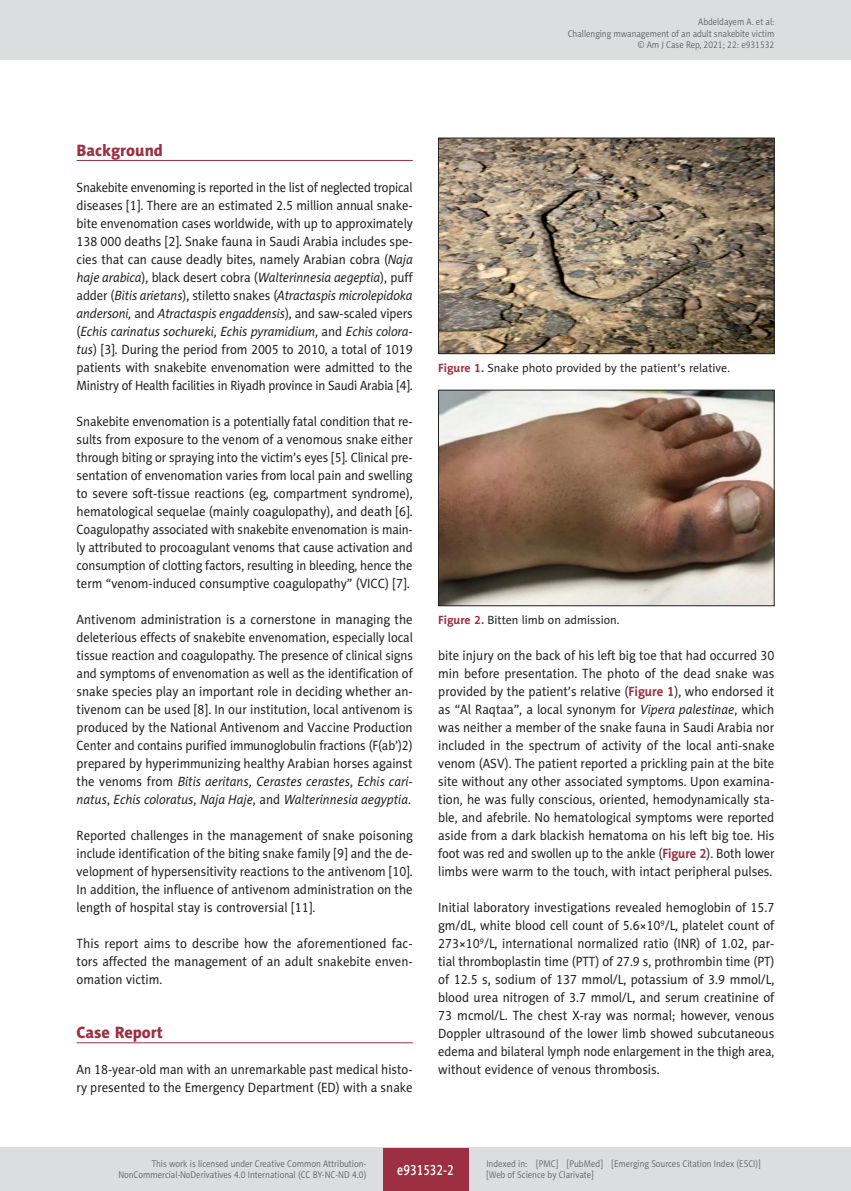
<style>
.page{position:relative;width:851px;height:1191px;background:#fff}
.page>*{position:absolute;margin:0;border:0;box-sizing:border-box;transform-origin:0 0}
.AJCR_Headline_1{font:16.5px "Naomi Sans EFN Heavy";color:#9d2f42}
.AJCR_e-PAGINA{font:15px "Naomi Sans EFN Medium";color:#fff;scale:.8 1}
.AJCR_Body{font:13.5px/18px "Naomi Sans EFN";color:#231f20;text-align:justify;scale:.95 1}
.AJCR_Body-2{font:13.5px/18px "Naomi Sans EFN";color:#231f20;text-align:justify;scale:.93 1}
.AJCR_Body-3{font:13.5px/18px "Naomi Sans EFN";color:#231f20;text-align:justify;scale:.94 1}
.AJCR_Body-4{font:13.5px/18px "Naomi Sans EFN";color:#231f20;text-align:justify;scale:.96 1}
.AJCR_Rycina_tytul{font:12px "Naomi Sans EFN";color:#231f20}
.AJCR_pagina_zywa{font:9.75px/11.2px "Naomi Sans EFN Light";color:#57585a;text-align:right;scale:.9 1}
.AJCR_pagina_sygnatur{font:9.75px "Naomi Sans EFN Light";color:#57585a;scale:.9 1}
.s1{font-style:italic}
.s2{font-weight:700;color:#9d2f42}
</style>
<div class="page">
<hr style="left:77px;top:160px;width:335px;height:1px;background:#9d2f42">
<hr style="left:77px;top:1042px;width:335px;height:1px;background:#9d2f42">
<img style="left:440px;top:140px;width:332px;height:212px">
<div style="left:438px;top:138px;width:336px;height:216px;border:1px solid #231f20"></div>
<img style="left:440px;top:392px;width:332px;height:212px">
<div style="left:438px;top:390px;width:336px;height:216px;border:1px solid #231f20"></div>
<div style="left:0;top:0;width:850px;height:60px;background:#dcdddf"></div>
<hr style="left:850px;top:0;width:1px;height:60px;background:#dcdddf">
<div style="left:0;top:1148px;width:850px;height:43px;background:#dcdddf"></div>
<div style="left:383px;top:1147px;width:85px;height:43px;background:#9d2f42"></div>
<p class="AJCR_pagina_zywa" style="left:567px;top:16px;width:231px">Abdeldayem A. et al:<br>Challenging mwanagement of an adult snakebite victim</p>
<p class="AJCR_pagina_sygnatur" style="left:637px;top:39px;width:153px">© Am J Case Rep, 2021; 22: e931532</p>
<p class="AJCR_Headline_1" style="left:77px;top:140px;width:88px">Background</p>
<p class="AJCR_Body-2" style="left:77px;top:178px;width:363px">Snakebite envenoming is reported in the list of neglected tropical diseases [1]. There are an estimated 2.5 million annual snake&shy;bite envenomation cases worldwide, with up to approximately 138 000 deaths [2]. Snake fauna in Saudi Arabia includes spe&shy;cies that can cause deadly bites, namely Arabian cobra (<span class="s1">Naja haje arabica</span>), black desert cobra (<span class="s1">Walterinnesia aegeptia</span>), puff adder (<span class="s1">Bitis arietans</span>), stiletto snakes (<span class="s1">Atractaspis microlepidoka andersoni,</span> and <span class="s1">Atractaspis engaddensis</span>), and saw-scaled vipers (<span class="s1">Echis carinatus sochureki</span>, <span class="s1">Echis pyramidium</span>, and <span class="s1">Echis colora&shy;tus</span>) [3]. During the period from 2005 to 2010, a total of 1019 patients with snakebite envenomation were admitted to the Ministry of Health facilities in Riyadh province in Saudi Arabia [4].</p>
<p class="AJCR_Body-3" style="left:77px;top:412px;width:359px">Snakebite envenomation is a potentially fatal condition that re&shy;sults from exposure to the venom of a venomous snake either through biting or spraying into the victim’s eyes [5]. Clinical pre&shy;sentation of envenomation varies from local pain and swelling to severe soft-tissue reactions (eg, compartment syndrome), hematological sequelae (mainly coagulopathy), and death [6].<br>Coagulopathy associated with snakebite envenomation is main&shy;ly attributed to procoagulant venoms that cause activation and consumption of clotting factors, resulting in bleeding, hence the term “venom-induced consumptive coagulopathy” (VICC) [7].</p>
<p class="AJCR_Body" style="left:77px;top:610px;width:355px">Antivenom administration is a cornerstone in managing the deleterious effects of snakebite envenomation, especially local tissue reaction and coagulopathy. The presence of clinical signs and symptoms of envenomation as well as the identification of snake species play an important role in deciding whether an&shy;tivenom can be used [8]. In our institution, local antivenom is produced by the National Antivenom and Vaccine Production Center and contains purified immunoglobulin fractions (F(ab’)2) prepared by hyperimmunizing healthy Arabian horses against the venoms from <span class="s1">Bitis aeritans</span>, <span class="s1">Cerastes cerastes</span>, <span class="s1">Echis cari&shy;natus</span>, <span class="s1">Echis coloratus</span>, <span class="s1">Naja Haje</span>, and <span class="s1">Walterinnesia aegyptia</span>.</p>
<p class="AJCR_Body" style="left:77px;top:826px;width:355px">Reported challenges in the management of snake poisoning include identification of the biting snake family [9] and the de&shy;velopment of hypersensitivity reactions to the antivenom [10].<br>In addition, the influence of antivenom administration on the length of hospital stay is controversial [11].</p>
<p class="AJCR_Body-4" style="left:77px;top:934px;width:351px">This report aims to describe how the aforementioned fac&shy;tors affected the management of an adult snakebite enven&shy;omation victim.</p>
<p class="AJCR_Headline_1" style="left:77px;top:1022px;width:88px">Case Report</p>
<p class="AJCR_Body-3" style="left:77px;top:1060px;width:359px">An 18-year-old man with an unremarkable past medical histo&shy;ry presented to the Emergency Department (ED) with a snake</p>
<p class="AJCR_Rycina_tytul" style="left:438px;top:361px;width:293px"><span class="s2">Figure 1.</span> Snake photo provided by the patient’s relative.</p>
<p class="AJCR_Rycina_tytul" style="left:438px;top:613px;width:183px"><span class="s2">Figure 2.</span> Bitten limb on admission.</p>
<p class="AJCR_Body" style="left:438px;top:646px;width:355px">bite injury on the back of his left big toe that had occurred 30 min before presentation. The photo of the dead snake was provided by the patient’s relative (<span class="s2">Figure 1</span>), who endorsed it as “Al Raqtaa”, a local synonym for <span class="s1">Vipera palestinae</span>, which was neither a member of the snake fauna in Saudi Arabia nor included in the spectrum of activity of the local anti-snake venom (ASV). The patient reported a prickling pain at the bite site without any other associated symptoms. Upon examina&shy;tion, he was fully conscious, oriented, hemodynamically sta&shy;ble, and afebrile. No hematological symptoms were reported aside from a dark blackish hematoma on his left big toe. His foot was red and swollen up to the ankle (<span class="s2">Figure 2</span>). Both lower limbs were warm to the touch, with intact peripheral pulses.</p>
<p class="AJCR_Body" style="left:438px;top:898px;width:355px">Initial laboratory investigations revealed hemoglobin of 15.7 gm/dL, white blood cell count of 5.6×10<sup>9</sup>/L, platelet count of 273×10<sup>9</sup>/L, international normalized ratio (INR) of 1.02, par&shy;tial thromboplastin time (PTT) of 27.9 s, prothrombin time (PT) of 12.5 s, sodium of 137 mmol/L, potassium of 3.9 mmol/L, blood urea nitrogen of 3.7 mmol/L, and serum creatinine of 73 mcmol/L. The chest X-ray was normal; however, venous Doppler ultrasound of the lower limb showed subcutaneous edema and bilateral lymph node enlargement in the thigh area, without evidence of venous thrombosis.</p>
<p class="AJCR_pagina_zywa" style="left:118px;top:1158px;width:277px">This work is licensed under Creative Common Attribution-<br>NonCommercial-NoDerivatives 4.0 International (CC BY-NC-ND 4.0)</p>
<p class="AJCR_e-PAGINA" style="left:397px;top:1160px;width:72px">e931532-2</p>
<p class="AJCR_pagina_zywa" style="left:486px;top:1158px;width:306px;text-align:left">Indexed in: [PMC] [PubMed] [Emerging Sources Citation Index (ESCI)] [Web of Science by Clarivate]</p>
</div>
